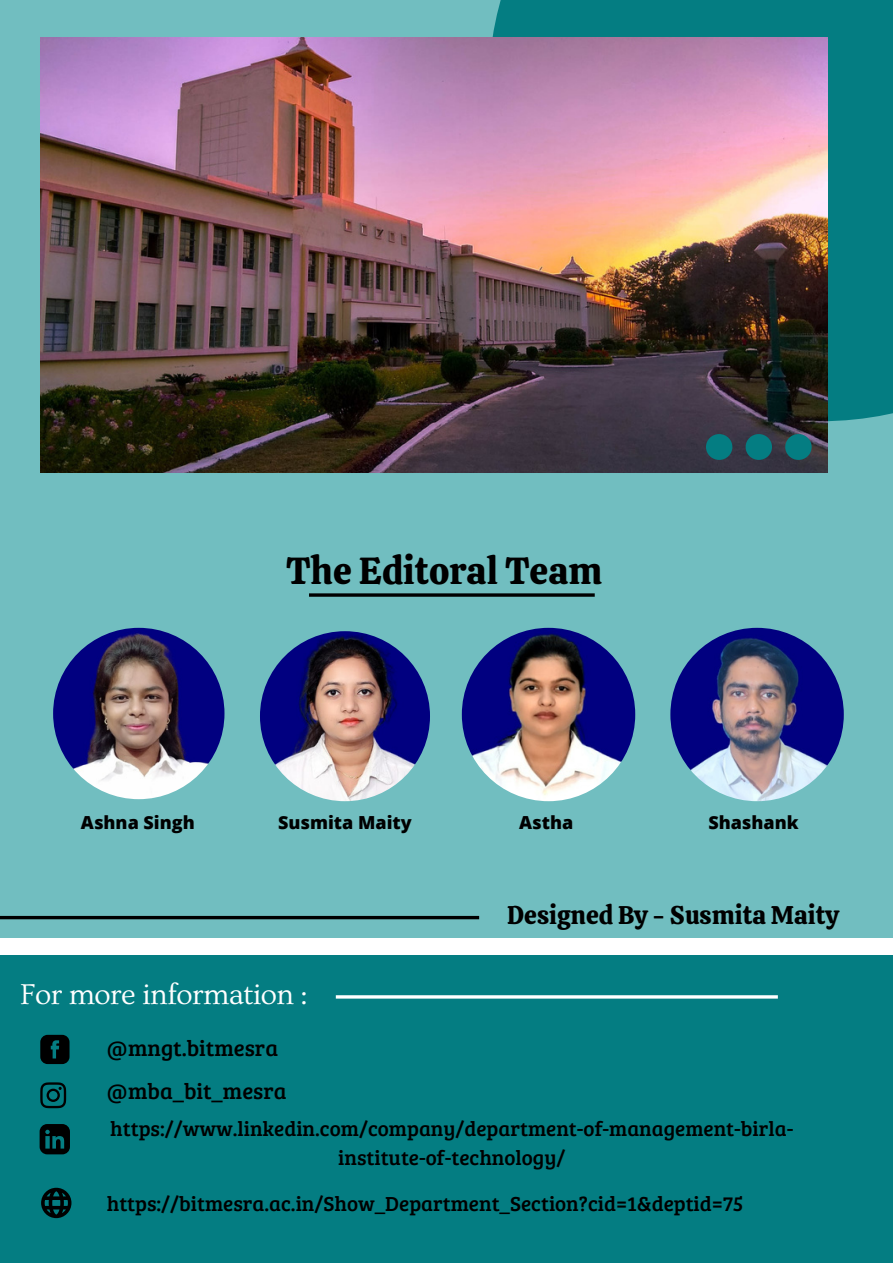
<style>
.page{position:relative;width:893px;height:1264px;background:#fff}
.page>*{position:absolute;margin:0;border:0;box-sizing:border-box;transform-origin:0 0}
.t1{font:37.5px "Calistoga";color:#000}
.t2{font:30px "Ovo";letter-spacing:-.02em;color:#fff}
.t3{font:25.5px "Calistoga";color:#000}
.t4{font:22.5px/42.6px "Bree Serif";color:#000}
.t5{font:21px/29.2px "Bree Serif";color:#000;text-align:center}
.t6{font:800 18px "Open Sans";color:#000}
</style>
<div class="page">
<div style="left:0;top:0;width:892px;height:998px;background:#71bec0"></div>
<div style="left:492px;top:0;width:400px;height:421px;background:#047d82"></div>
<img style="left:40px;top:37px;width:787px;height:435px">
<div style="left:0;top:938px;width:892px;height:324px;background:#fff"></div>
<div style="left:0;top:955px;width:892px;height:307px;background:#047d82"></div>
<svg style="left:706px;top:434px;width:105px;height:26px;background:#1a5f68"></svg>
<hr style="left:336px;top:995px;width:441px;height:3px;background:#fff">
<svg style="left:41px;top:1187px;width:30px;height:31px"></svg>
<svg style="left:40px;top:1124px;width:30px;height:30px"></svg>
<svg style="left:40px;top:1082px;width:26px;height:26px"></svg>
<svg style="left:40px;top:1034px;width:29px;height:30px"></svg>
<svg style="left:0;top:915px;width:479px;height:4px;fill:#000"></svg>
<img style="left:53px;top:628px;width:171px;height:171px;border-radius:50%">
<img style="left:260px;top:631px;width:170px;height:170px;border-radius:50%">
<img style="left:670px;top:628px;width:173px;height:173px;border-radius:50%">
<img style="left:462px;top:628px;width:173px;height:173px;border-radius:50%">
<hr style="left:309px;top:593px;width:285px;height:3px;background:#000">
<h1 class="t1" style="left:286px;top:547px;width:317px">The Editoral Team</h1>
<p class="t6" style="left:81px;top:809px;width:115px">Ashna Singh</p>
<p class="t6" style="left:278px;top:809px;width:135px">Susmita Maity</p>
<p class="t6" style="left:519px;top:809px;width:56px">Astha</p>
<p class="t6" style="left:708px;top:809px;width:92px">Shashank</p>
<p class="t3" style="left:507px;top:898px;width:333px">Designed By - Susmita Maity</p>
<h2 class="t2" style="left:20px;top:977px;width:289px">For more information :</h2>
<p class="t4" style="left:107px;top:1026px;width:181px">@mngt.bitmesra @mba_bit_mesra</p>
<p class="t5" style="left:110px;top:1113px;width:684px">https://www.linkedin.com/company/department-of-management-birla&shy;institute-of-technology/</p>
<p class="t5" style="left:107px;top:1187px;width:638px">https://bitmesra.ac.in/Show_Department_Section?cid=1&amp;deptid=75</p>
</div>
